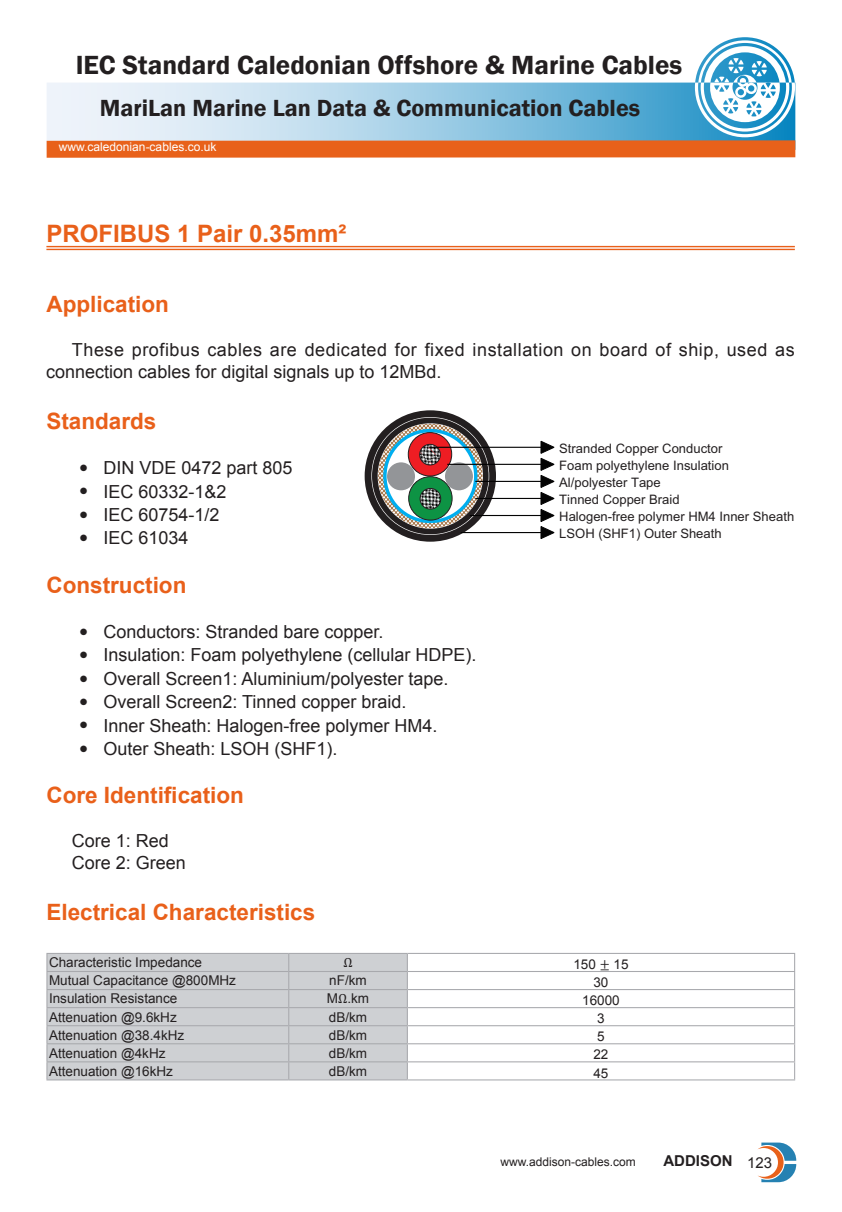
<style>
.page{position:relative;width:842px;height:1212px;background:#fff}
.page>*{position:absolute;margin:0;border:0;box-sizing:border-box;transform-origin:0 0}
.t1{font:600 27px "Franklin Gothic";color:#231f20}
.t2{font:600 24px "Franklin Gothic";color:#231f20}
.t3{font:700 24px "Arial";color:#e9601a}
.t4{font:700 22.5px "Arial";color:#e9601a}
.t5{font:18px/21.6px "Arial";color:#231f20}
.t6{font:18px/21.6px "Arial";letter-spacing:.03em;color:#231f20}
.t7{font:700 15px "Arial";color:#231f20}
.t8{font:13.5px "Arial";color:#231f20}
.t9{font:13.5px "Cambria Math";color:#231f20}
.t10{font:13.05px/17.1px "Arial";color:#231f20}
.t11{font:12px "Arial";color:#fff}
.t12{font:12px "Arial";color:#231f20}
.s1{font-family:"Cambria Math"}
.s2{font-weight:400}
</style>
<div class="page">
<svg style="left:47px;top:37px;width:748px;height:100px"></svg>
<svg style="left:758px;top:1142px;width:38px;height:40px"></svg>
<div style="left:47px;top:140px;width:748px;height:18px;background:#e8611a"></div>
<hr style="left:46px;top:246px;width:749px;height:1px;background:#e9601a">
<hr style="left:46px;top:249px;width:749px;height:1px;background:#e9601a">
<div style="left:47px;top:954px;width:360px;height:125px;background:#ced0d3"></div>
<hr style="left:46px;top:971px;width:243px;height:1px;background:#a8a9ad">
<hr style="left:289px;top:971px;width:118px;height:1px;background:#a8a9ad">
<hr style="left:407px;top:971px;width:388px;height:1px;background:#a8a9ad">
<hr style="left:46px;top:989px;width:243px;height:1px;background:#a8a9ad">
<hr style="left:289px;top:989px;width:118px;height:1px;background:#a8a9ad">
<hr style="left:407px;top:989px;width:388px;height:1px;background:#a8a9ad">
<hr style="left:46px;top:1007px;width:243px;height:1px;background:#a8a9ad">
<hr style="left:289px;top:1007px;width:118px;height:1px;background:#a8a9ad">
<hr style="left:407px;top:1007px;width:388px;height:1px;background:#a8a9ad">
<hr style="left:46px;top:1025px;width:243px;height:1px;background:#a8a9ad">
<hr style="left:289px;top:1025px;width:118px;height:1px;background:#a8a9ad">
<hr style="left:407px;top:1025px;width:388px;height:1px;background:#a8a9ad">
<hr style="left:46px;top:1043px;width:243px;height:1px;background:#a8a9ad">
<hr style="left:289px;top:1043px;width:118px;height:1px;background:#a8a9ad">
<hr style="left:407px;top:1043px;width:388px;height:1px;background:#a8a9ad">
<hr style="left:46px;top:1061px;width:243px;height:1px;background:#a8a9ad">
<hr style="left:289px;top:1061px;width:118px;height:1px;background:#a8a9ad">
<svg style="left:288px;top:954px;width:1px;height:125px"></svg>
<hr style="left:407px;top:1061px;width:388px;height:1px;background:#a8a9ad">
<hr style="left:407px;top:953px;width:388px;height:1px;background:#a8a9ad">
<svg style="left:794px;top:954px;width:1px;height:125px"></svg>
<hr style="left:407px;top:1079px;width:388px;height:1px;background:#a8a9ad">
<hr style="left:46px;top:953px;width:243px;height:1px;background:#a8a9ad">
<hr style="left:289px;top:953px;width:118px;height:1px;background:#a8a9ad">
<svg style="left:46px;top:954px;width:1px;height:125px"></svg>
<svg style="left:407px;top:954px;width:1px;height:125px"></svg>
<hr style="left:46px;top:1079px;width:243px;height:1px;background:#a8a9ad">
<hr style="left:289px;top:1079px;width:118px;height:1px;background:#a8a9ad">
<svg style="left:378px;top:424px;width:105px;height:104px;background:#a8afa4"></svg>
<div style="left:365px;top:410px;width:131px;height:132px;border:7px solid #231f20;border-radius:50%"></div>
<div style="left:372px;top:418px;width:117px;height:116px;border:6px solid #231f20;border-radius:50%"></div>
<svg style="left:385px;top:431px;width:91px;height:90px"></svg>
<div style="left:383px;top:429px;width:94px;height:94px;border:3px solid #00aeef;border-radius:50%"></div>
<div style="left:409px;top:476px;width:43px;height:44px;background:#0d9344;border-radius:50%"></div>
<div style="left:408px;top:476px;width:44px;height:44px;border:1px solid #231f20;border-radius:50%"></div>
<svg style="left:420px;top:488px;width:21px;height:21px"></svg>
<div style="left:420px;top:488px;width:21px;height:21px;border:1px solid #231f20;border-radius:50%"></div>
<div style="left:408px;top:432px;width:44px;height:44px;background:#ee1d23;border-radius:50%"></div>
<div style="left:408px;top:432px;width:44px;height:44px;border:1px solid #231f20;border-radius:50%"></div>
<svg style="left:420px;top:444px;width:20px;height:21px"></svg>
<div style="left:419px;top:444px;width:22px;height:21px;border:1px solid #231f20;border-radius:50%"></div>
<div style="left:387px;top:462px;width:28px;height:28px;background:#939598;border-radius:50%"></div>
<div style="left:445px;top:462px;width:28px;height:28px;background:#939598;border-radius:50%"></div>
<hr style="left:429px;top:447px;width:117px;height:1px;background:#030303">
<hr style="left:447px;top:464px;width:99px;height:1px;background:#030303">
<hr style="left:475px;top:481px;width:71px;height:1px;background:#030303">
<hr style="left:470px;top:515px;width:76px;height:1px;background:#030303">
<hr style="left:461px;top:532px;width:85px;height:1px;background:#030303">
<svg style="left:541px;top:441px;width:13px;height:98px"></svg>
<hr style="left:475px;top:498px;width:71px;height:1px;background:#030303">
<h1 class="t1" style="left:76px;top:48px;width:608px">IEC Standard Caledonian Offshore &amp; Marine Cables</h1>
<h2 class="t2" style="left:100px;top:93px;width:542px">MariLan Marine Lan Data &amp; Communication Cables</h2>
<p class="t11" style="left:59px;top:139px;width:159px">www.caledonian-cables.co.uk</p>
<h2 class="t3" style="left:46px;top:218px;width:302px">PROFIBUS 1 Pair 0.35mm²</h2>
<p class="t4" style="left:46px;top:289px;width:124px">Application</p>
<p class="t6" style="left:46px;top:339px;width:750px;text-indent:26px">These profibus cables are dedicated for fixed installation on board of ship, used as connection cables for digital signals up to 12MBd.</p>
<p class="t4" style="left:46px;top:406px;width:112px">Standards</p>
<p class="t5" style="left:79px;top:457px;width:215px">● DIN VDE 0472 part 805</p>
<p class="t5" style="left:79px;top:481px;width:149px">● IEC 60332-1&amp;2</p>
<p class="t5" style="left:79px;top:504px;width:142px">● IEC 60754-1/2</p>
<p class="t5" style="left:79px;top:527px;width:111px">● IEC 61034</p>
<p class="t4" style="left:46px;top:570px;width:141px">Construction</p>
<p class="t5" style="left:79px;top:621px;width:306px">● Conductors: Stranded bare copper.</p>
<p class="t5" style="left:79px;top:644px;width:399px">● Insulation: Foam polyethylene (cellular HDPE).</p>
<p class="t5" style="left:79px;top:668px;width:371px">● Overall Screen1: Aluminium/polyester tape.</p>
<p class="t5" style="left:79px;top:691px;width:329px">● Overall Screen2: Tinned copper braid.</p>
<p class="t5" style="left:79px;top:714px;width:360px">● Inner Sheath: Halogen-free polymer HM4.</p>
<p class="t5" style="left:79px;top:738px;width:260px">● Outer Sheath: LSOH (SHF1).</p>
<p class="t4" style="left:46px;top:780px;width:199px">Core Identification</p>
<p class="t5" style="left:72px;top:830px;width:116px">Core 1: Red<br>Core 2: Green</p>
<p class="t4" style="left:46px;top:897px;width:270px">Electrical Characteristics</p>
<p class="t8" style="left:49px;top:954px;width:155px">Characteristic Impedance</p>
<p class="t9" style="left:343px;top:954px;width:11px">Ω</p>
<p class="t8" style="left:573px;top:955px;width:57px">150 <span class="s1">±</span> 15</p>
<p class="t8" style="left:49px;top:972px;width:189px">Mutual Capacitance @800MHz</p>
<p class="t8" style="left:329px;top:972px;width:39px">nF/km</p>
<p class="t8" style="left:593px;top:973px;width:17px">30</p>
<p class="t8" style="left:49px;top:990px;width:130px">Insulation Resistance</p>
<p class="t8" style="left:327px;top:990px;width:44px">M<span class="s1">Ω</span>.km</p>
<p class="t8" style="left:582px;top:991px;width:39px">16000</p>
<p class="t8" style="left:49px;top:1008px;width:129px">Attenuation @9.6kHz</p>
<p class="t8" style="left:329px;top:1008px;width:40px">dB/km</p>
<p class="t8" style="left:597px;top:1010px;width:9px">3</p>
<p class="t8" style="left:49px;top:1026px;width:137px">Attenuation @38.4kHz</p>
<p class="t8" style="left:329px;top:1026px;width:40px">dB/km</p>
<p class="t8" style="left:597px;top:1028px;width:9px">5</p>
<p class="t8" style="left:49px;top:1044px;width:118px">Attenuation @4kHz</p>
<p class="t8" style="left:329px;top:1044px;width:40px">dB/km</p>
<p class="t8" style="left:593px;top:1046px;width:17px">22</p>
<p class="t8" style="left:49px;top:1062px;width:126px">Attenuation @16kHz</p>
<p class="t8" style="left:329px;top:1062px;width:40px">dB/km</p>
<p class="t8" style="left:593px;top:1064px;width:17px">45</p>
<p class="t10" style="left:559px;top:440px;width:165px">Stranded Copper Conductor</p>
<p class="t10" style="left:559px;top:474px;width:236px">Al/polyester Tape<br>Tinned Copper Braid<br>Halogen-free polymer HM4 Inner Sheath<br>LSOH (SHF1) Outer Sheath</p>
<p class="t10" style="left:559px;top:457px;width:171px">Foam polyethylene Insulation</p>
<p class="t12" style="left:500px;top:1154px;width:137px">www.addison-cables.com</p>
<p class="t7" style="left:663px;top:1151px;width:110px">ADDISON <span class="s2">123</span></p>
</div>
